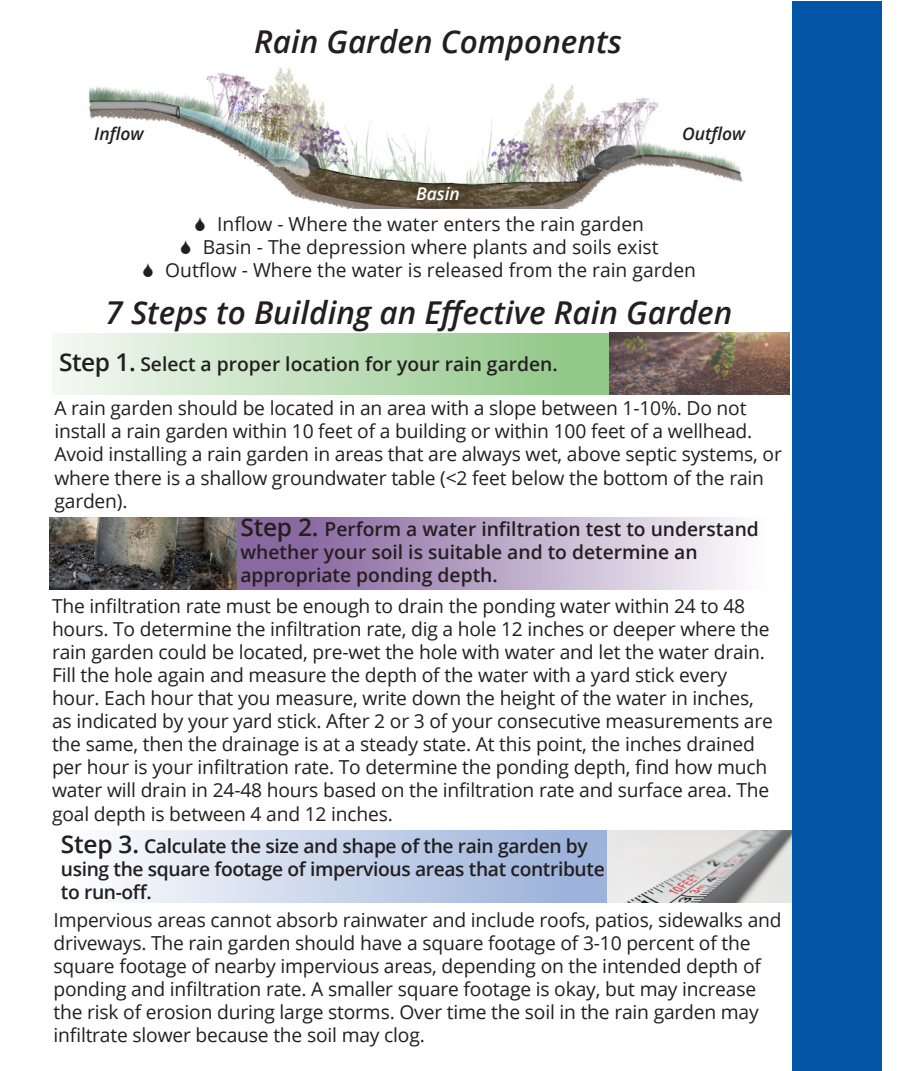
<style>
.page{position:relative;width:902px;height:1071px;background:#fff}
.page>*{position:absolute;margin:0;border:0;box-sizing:border-box;transform-origin:0 0}
.t1{font:italic 600 31.5px "Open Sans";color:#231f20}
.t2{font:19.25px/23.1px "Open Sans";letter-spacing:-.01em;color:#231f20}
.t3{font:600 19.25px/23.1px "Open Sans";color:#231f20}
.t4{font:600 19.25px/23.1px "Open Sans";letter-spacing:-.02em;color:#231f20}
.t5{font:italic 600 17.5px "Open Sans";color:#231f20}
.t6{font:italic 600 17.5px "Open Sans";color:#fff}
.s1{font-size:24.5px}
</style>
<div class="page">
<img style="left:89px;top:67px;width:654px;height:142px">
<div style="left:55px;top:831px;width:552px;height:72px;background:linear-gradient(to right,#fff,#96aed8)"></div>
<img style="left:607px;top:831px;width:185px;height:72px">
<div style="left:52px;top:333px;width:558px;height:62px;background:linear-gradient(to right,#f4f9f3,#8bc482)"></div>
<img style="left:609px;top:333px;width:180px;height:62px">
<div style="left:237px;top:517px;width:555px;height:72px;background:linear-gradient(to right,#7d5997,#fff)"></div>
<img style="left:50px;top:517px;width:187px;height:72px">
<div style="left:792px;top:1px;width:109px;height:1070px;background:#0154a6"></div>
<div style="left:882px;top:1px;width:19px;height:1070px;background:#fff"></div>
<p class="t5" style="left:94px;top:121px;width:51px">Inflow</p>
<p class="t1" style="left:254px;top:20px;width:369px">Rain Garden Components</p>
<p class="t6" style="left:416px;top:182px;width:45px">Basin</p>
<p class="t5" style="left:681px;top:121px;width:65px">Outflow</p>
<p class="t2" style="left:217px;top:212px;width:428px">Inflow - Where the water enters the rain garden</p>
<p class="t2" style="left:203px;top:235px;width:457px">Basin - The depression where plants and soils exist</p>
<p class="t2" style="left:165px;top:258px;width:532px">Outflow - Where the water is released from the rain garden</p>
<p class="t1" style="left:105px;top:291px;width:628px">7 Steps to Building an Effective Rain Garden</p>
<p class="t3" style="left:59px;top:352px;width:500px"><span class="s1">Step 1.</span> Select a proper location for your rain garden.</p>
<p class="t2" style="left:54px;top:396px;width:728px">A rain garden should be located in an area with a slope between 1-10%. Do not install a rain garden within 10 feet of a building or within 100 feet of a wellhead.<br>Avoid installing a rain garden in areas that are always wet, above septic systems, or where there is a shallow groundwater table (&lt;2 feet below the bottom of the rain garden).</p>
<p class="t3" style="left:240px;top:517px;width:520px"><span class="s1">Step 2.</span> Perform a water infiltration test to understand whether your soil is suitable and to determine an appropriate ponding depth.</p>
<p class="t2" style="left:52px;top:594px;width:722px">The infiltration rate must be enough to drain the ponding water within 24 to 48 hours. To determine the infiltration rate, dig a hole 12 inches or deeper where the rain garden could be located, pre-wet the hole with water and let the water drain.<br>Fill the hole again and measure the depth of the water with a yard stick every hour. Each hour that you measure, write down the height of the water in inches, as indicated by your yard stick. After 2 or 3 of your consecutive measurements are the same, then the drainage is at a steady state. At this point, the inches drained per hour is your infiltration rate. To determine the ponding depth, find how much water will drain in 24-48 hours based on the infiltration rate and surface area. The goal depth is between 4 and 12 inches.</p>
<p class="t4" style="left:61px;top:834px;width:545px"><span class="s1">Step 3.</span> Calculate the size and shape of the rain garden by using the square footage of impervious areas that contribute to run-off.</p>
<p class="t2" style="left:53px;top:908px;width:729px">Impervious areas cannot absorb rainwater and include roofs, patios, sidewalks and driveways. The rain garden should have a square footage of 3-10 percent of the square footage of nearby impervious areas, depending on the intended depth of ponding and infiltration rate. A smaller square footage is okay, but may increase the risk of erosion during large storms. Over time the soil in the rain garden may infiltrate slower because the soil may clog.</p>
</div>
